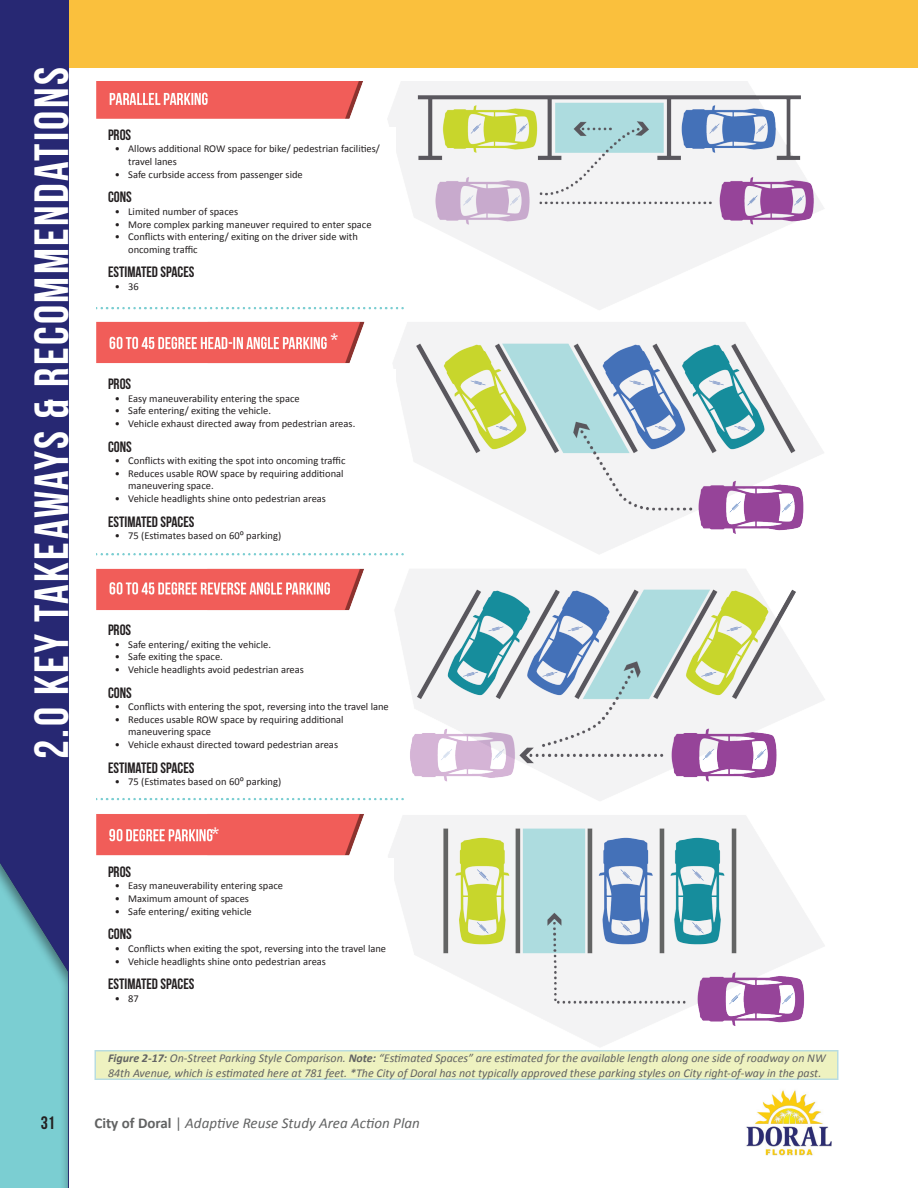
<style>
.page{position:relative;width:918px;height:1188px;background:#fff}
.page>*{position:absolute;margin:0;border:0;box-sizing:border-box;transform-origin:0 0}
.t1{font:48px "Bebas Neue";letter-spacing:.05em;color:#fff}
.t2{font:18px "Bebas Neue";color:#231f20}
.t3{font:18px "Bebas Neue";color:#fff}
.t4{font:15px "Bebas Neue";color:#231f20}
.t5{font:italic 15px "Calibri";color:#626363}
.t6{font:italic 12px/14.4px "Calibri";color:#626363}
.t7{font:10.5px/12.6px "Calibri";color:#231f20}
.s1{font-weight:700}
.s2{font-weight:700;font-style:normal}
.s3{font-style:normal}
</style>
<div class="page">
<div style="left:0;top:0;width:918px;height:67px;background:#fac03d"></div>
<div style="left:0;top:0;width:68px;height:1188px;background:#272873"></div>
<div style="left:0;top:819px;width:70px;height:369px;background:#231f20;opacity:.5"></div>
<img style="left:746px;top:1090px;width:86px;height:66px">
<img style="left:96px;top:81px;width:729px;height:966px">
<svg style="left:94px;top:1050px;width:744px;height:30px;background:#e8efc3"></svg>
<div style="left:108px;top:615px;width:286px;height:180px;background:#fff"></div>
<div style="left:108px;top:858px;width:286px;height:152px;background:#fff"></div>
<div style="left:108px;top:127px;width:287px;height:165px;background:#fff"></div>
<div style="left:108px;top:369px;width:287px;height:180px;background:#fff"></div>
<h1 class="t1" style="left:25px;top:759px;width:693px;rotate:-90deg">2.0 KEY TAKEAWAYS &amp; RECOMMENDATIONS</h1>
<h3 class="t4" style="left:108px;top:126px;width:25px">PROS</h3>
<p class="t7" style="left:128px;top:143px;width:253px;text-indent:-14px">• Allows additional ROW space for bike/ pedestrian facilities/ travel lanes</p>
<p class="t7" style="left:115px;top:168px;width:190px">• Safe curbside access from passenger side</p>
<h3 class="t4" style="left:108px;top:189px;width:25px">CONS</h3>
<p class="t7" style="left:115px;top:205px;width:125px">• Limited number of spaces</p>
<p class="t7" style="left:115px;top:218px;width:258px">• More complex parking maneuver required to enter space</p>
<p class="t7" style="left:128px;top:230px;width:231px;text-indent:-14px">• Conflicts with entering/ exiting on the driver side with oncoming traffic</p>
<h3 class="t4" style="left:108px;top:264px;width:88px">ESTIMATED SPACES</h3>
<p class="t7" style="left:115px;top:280px;width:26px">• 36</p>
<h2 class="t3" style="left:331px;top:330px;width:9px">*</h2>
<h3 class="t4" style="left:108px;top:376px;width:25px">PROS</h3>
<p class="t7" style="left:115px;top:392px;width:187px">• Easy maneuverability entering the space</p>
<p class="t7" style="left:115px;top:404px;width:158px">• Safe entering/ exiting the vehicle.</p>
<p class="t7" style="left:115px;top:417px;width:242px">• Vehicle exhaust directed away from pedestrian areas.</p>
<h3 class="t4" style="left:108px;top:438px;width:25px">CONS</h3>
<p class="t7" style="left:115px;top:454px;width:232px">• Conflicts with exiting the spot into oncoming traffic</p>
<p class="t7" style="left:128px;top:467px;width:217px;text-indent:-14px">• Reduces usable ROW space by requiring additional maneuvering space.</p>
<p class="t7" style="left:115px;top:492px;width:213px">• Vehicle headlights shine onto pedestrian areas</p>
<h3 class="t4" style="left:108px;top:513px;width:88px">ESTIMATED SPACES</h3>
<p class="t7" style="left:115px;top:530px;width:168px">• 75 (Estimates based on 60⁰ parking)</p>
<h3 class="t4" style="left:108px;top:621px;width:25px">PROS</h3>
<p class="t7" style="left:115px;top:638px;width:158px">• Safe entering/ exiting the vehicle.</p>
<p class="t7" style="left:115px;top:650px;width:110px">• Safe exiting the space.</p>
<p class="t7" style="left:115px;top:663px;width:191px">• Vehicle headlights avoid pedestrian areas</p>
<h3 class="t4" style="left:108px;top:684px;width:25px">CONS</h3>
<p class="t7" style="left:115px;top:700px;width:276px">• Conflicts with entering the spot, reversing into the travel lane</p>
<p class="t7" style="left:128px;top:713px;width:217px;text-indent:-14px">• Reduces usable ROW space by requiring additional maneuvering space</p>
<p class="t7" style="left:115px;top:738px;width:225px">• Vehicle exhaust directed toward pedestrian areas</p>
<h3 class="t4" style="left:108px;top:759px;width:88px">ESTIMATED SPACES</h3>
<p class="t7" style="left:115px;top:776px;width:168px">• 75 (Estimates based on 60⁰ parking)</p>
<h2 class="t3" style="left:212px;top:823px;width:9px">*</h2>
<h3 class="t4" style="left:108px;top:863px;width:25px">PROS</h3>
<p class="t7" style="left:115px;top:880px;width:170px">• Easy maneuverability entering space</p>
<p class="t7" style="left:115px;top:892px;width:136px">• Maximum amount of spaces</p>
<p class="t7" style="left:115px;top:905px;width:139px">• Safe entering/ exiting vehicle</p>
<h3 class="t4" style="left:108px;top:926px;width:25px">CONS</h3>
<p class="t7" style="left:115px;top:942px;width:273px">• Conflicts when exiting the spot, reversing into the travel lane</p>
<p class="t7" style="left:115px;top:955px;width:213px">• Vehicle headlights shine onto pedestrian areas</p>
<h3 class="t4" style="left:108px;top:976px;width:88px">ESTIMATED SPACES</h3>
<p class="t7" style="left:115px;top:992px;width:26px">• 87</p>
<p class="t6" style="left:108px;top:1051px;width:719px"><span class="s1">Figure 2-17:</span> On-Street Parking Style Comparison. <span class="s1">Note:</span> “Estimated Spaces” are estimated for the available length along one side of roadway on NW<br>84th Avenue, which is estimated here at 781 feet. *The City of Doral has not typically approved these parking styles on City right-of-way in the past.</p>
<h2 class="t2" style="left:41px;top:1113px;width:16px">31</h2>
<h3 class="t5" style="left:94px;top:1113px;width:327px"><span class="s2">City of Doral</span> <span class="s3">|</span> Adaptive Reuse Study Area Action Plan</h3>
</div>
